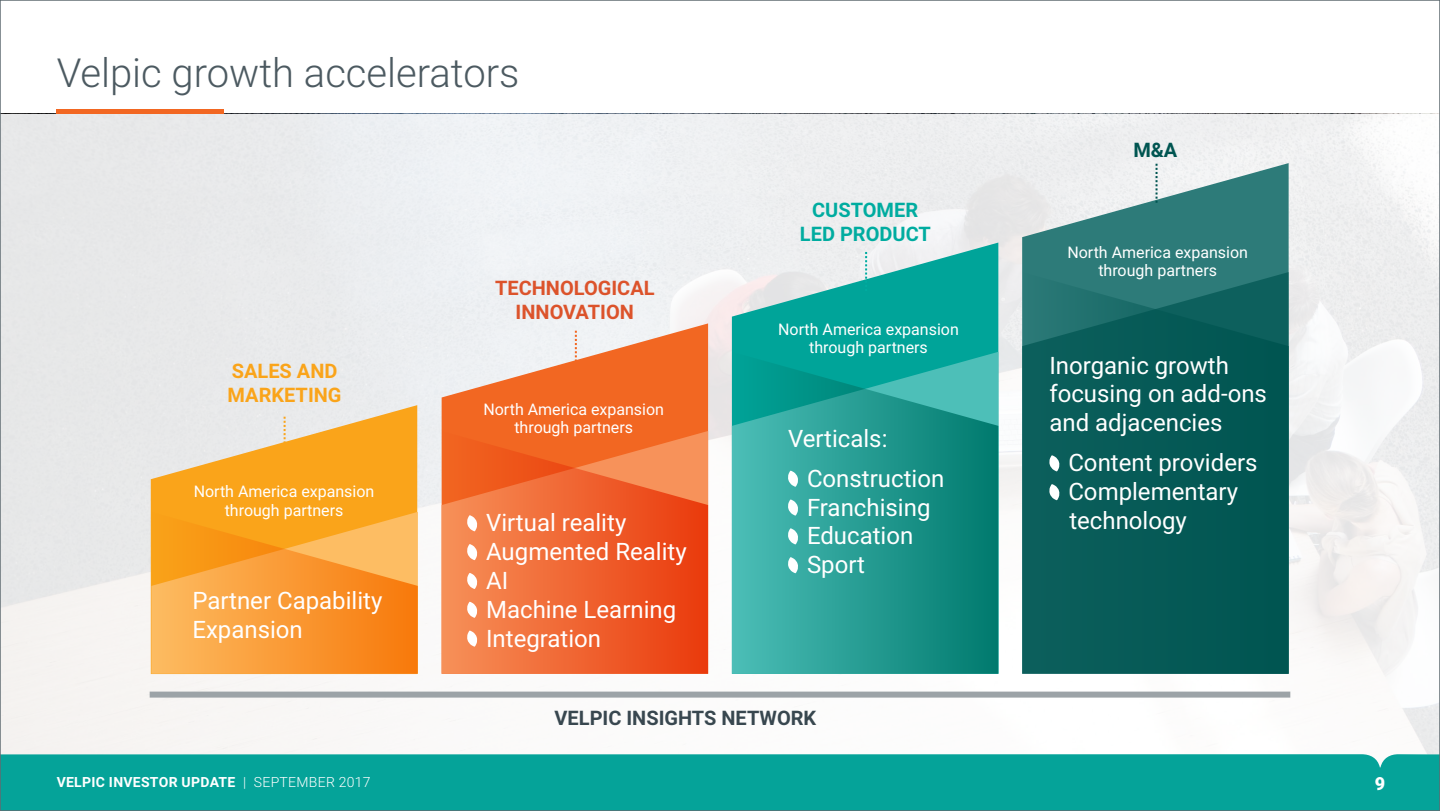
<style>
.page{position:relative;width:1440px;height:811px;background:#fff}
.page>*{position:absolute;margin:0;border:0;box-sizing:border-box;transform-origin:0 0}
.t1{font:300 40px "Roboto";color:#4c5a61}
.t2{font:24px/28.8px "Roboto";color:#fff}
.t3{font:700 20px/24px "Roboto";color:#dc532b;text-align:center}
.t4{font:700 20px "Roboto";color:#38474f}
.t5{font:700 20px/24px "Roboto";color:#00aca0;text-align:center}
.t6{font:700 20px/24px "Roboto";color:#faa41a}
.t7{font:700 20px "Roboto";color:#005551}
.t8{font:900 18px "Roboto";color:#fff}
.t9{font:16px/18px "Roboto";color:#fff;text-align:center}
.t10{font:700 14px "Roboto";letter-spacing:.02em;color:#fff}
.t11{font:300 14px "Roboto";letter-spacing:.02em;color:#fff}
</style>
<div class="page">
<img style="left:2px;top:113px;width:1436px;height:640px">
<div style="left:2px;top:753px;width:1436px;height:55px;background:#05a399"></div>
<hr style="left:57px;top:109px;width:167px;height:4px;background:#f26722">
<svg style="left:1022px;top:163px;width:267px;height:109px;fill:#2d7b79"></svg>
<svg style="left:732px;top:242px;width:266px;height:109px;background:#52bdb6"></svg>
<svg style="left:442px;top:323px;width:266px;height:108px;fill:#f26722"></svg>
<svg style="left:151px;top:405px;width:266px;height:106px;background:#f3bc63"></svg>
<svg style="left:442px;top:431px;width:266px;height:242px;background:#f06732"></svg>
<svg style="left:732px;top:351px;width:266px;height:322px;background:#239e94"></svg>
<svg style="left:467px;top:515px;width:10px;height:16px"></svg>
<svg style="left:467px;top:543px;width:10px;height:17px"></svg>
<svg style="left:467px;top:572px;width:10px;height:16px"></svg>
<svg style="left:467px;top:601px;width:10px;height:16px"></svg>
<svg style="left:467px;top:630px;width:10px;height:16px"></svg>
<svg style="left:788px;top:470px;width:10px;height:16px"></svg>
<svg style="left:788px;top:499px;width:10px;height:16px"></svg>
<svg style="left:788px;top:528px;width:10px;height:16px"></svg>
<svg style="left:788px;top:557px;width:10px;height:16px"></svg>
<svg style="left:284px;top:416px;width:2px;height:39px"></svg>
<svg style="left:575px;top:330px;width:2px;height:39px"></svg>
<svg style="left:865px;top:252px;width:2px;height:39px"></svg>
<svg style="left:1156px;top:164px;width:2px;height:39px"></svg>
<div style="left:150px;top:691px;width:1140px;height:6px;background:#9ca3a7"></div>
<svg style="left:151px;top:511px;width:267px;height:162px;background:#fa9f33"></svg>
<svg style="left:1022px;top:272px;width:267px;height:401px;background:#095d59"></svg>
<svg style="left:1049px;top:455px;width:11px;height:16px"></svg>
<svg style="left:1049px;top:484px;width:11px;height:16px"></svg>
<svg style="left:244px;top:776px;width:1px;height:12px"></svg>
<h1 class="t1" style="left:57px;top:50px;width:464px">Velpic growth accelerators</h1>
<p class="t6" style="left:228px;top:359px;width:116px">SALES AND<br>MARKETING</p>
<p class="t9" style="left:194px;top:482px;width:182px">North America expansion through partners</p>
<p class="t2" style="left:192px;top:586px;width:192px">Partner Capability<br>Expansion</p>
<p class="t3" style="left:495px;top:276px;width:161px">TECHNOLOGICAL<br>INNOVATION</p>
<p class="t9" style="left:483px;top:400px;width:182px">North America expansion through partners</p>
<p class="t2" style="left:486px;top:508px;width:202px">Virtual reality<br>Augmented Reality<br>AI<br>Machine Learning<br>Integration</p>
<p class="t5" style="left:800px;top:198px;width:132px">CUSTOMER<br>LED PRODUCT</p>
<p class="t9" style="left:778px;top:320px;width:182px">North America expansion through partners</p>
<p class="t2" style="left:807px;top:418px;width:139px;line-height:40.2px;text-indent:-19px">Verticals:<br>Construction</p>
<p class="t2" style="left:807px;top:492px;width:125px">Franchising<br>Education<br>Sport</p>
<p class="t4" style="left:554px;top:706px;width:263px">VELPIC INSIGHTS NETWORK</p>
<p class="t7" style="left:1133px;top:138px;width:46px">M&amp;A</p>
<p class="t9" style="left:1067px;top:243px;width:182px">North America expansion through partners</p>
<p class="t2" style="left:1049px;top:351px;width:219px">Inorganic growth focusing on add-ons and adjacencies</p>
<p class="t2" style="left:1068px;top:448px;width:191px">Content providers<br>Complementary technology</p>
<p class="t10" style="left:57px;top:773px;width:180px">VELPIC INVESTOR UPDATE</p>
<p class="t11" style="left:254px;top:773px;width:118px">SEPTEMBER 2017</p>
<p class="t8" style="left:1375px;top:772px;width:12px">9</p>
</div>
